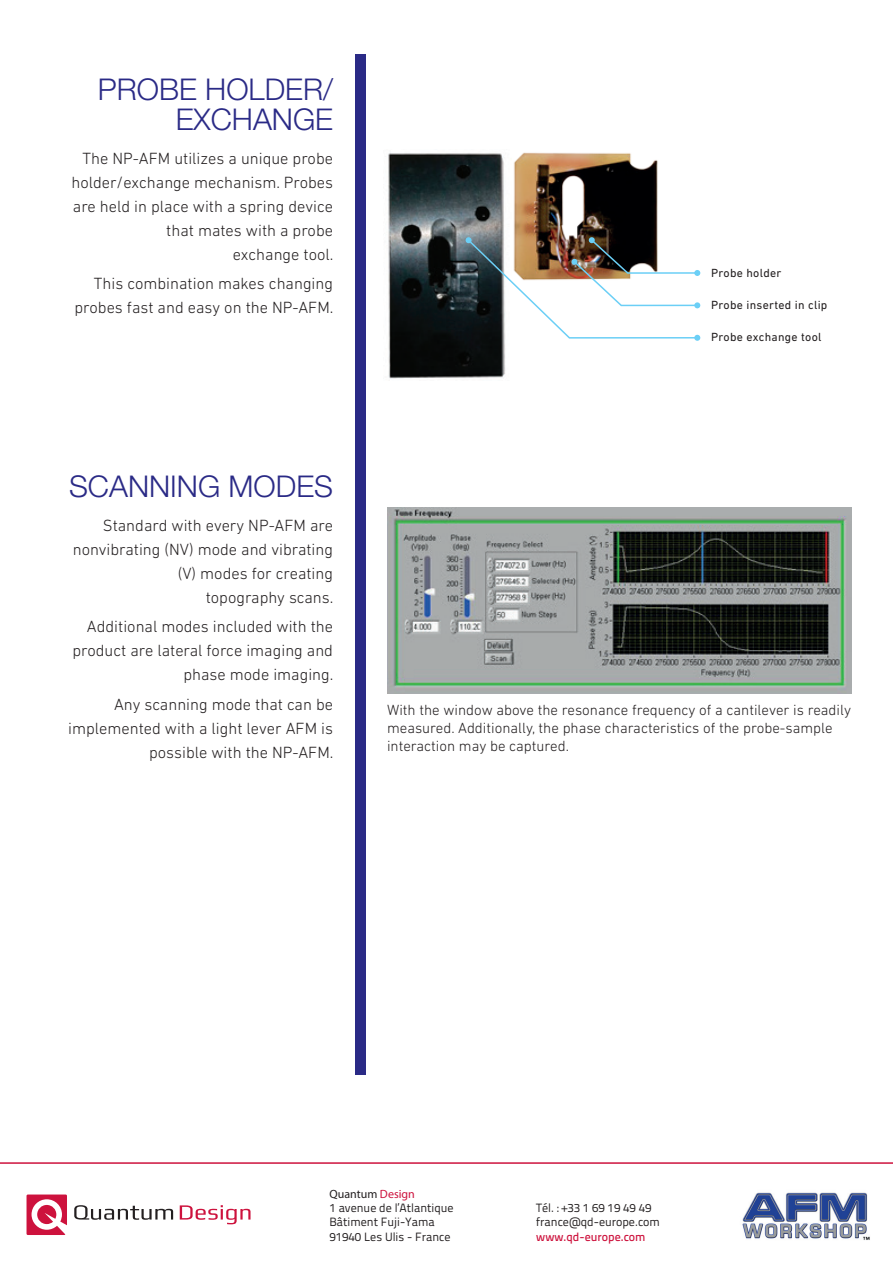
<style>
.page{position:relative;width:893px;height:1263px;background:#fff}
.page>*{position:absolute;margin:0;border:0;box-sizing:border-box;transform-origin:0 0}
.t1{font:300 30px/30px "Helvetica Neue LT Std";color:#2a2a86;text-align:right}
.t2{font:300 16.5px/24px "DIN Next LT Pro";color:#231f20;text-align:right}
.t3{font:300 15px/18px "DIN Next LT Pro";color:#231f20}
.t4{font:12px/14.4px "Titillium Text 22 L";color:#231f20}
.t5{font:12px "DIN Next LT Pro";letter-spacing:.025em;color:#231f20}
.t6{font:500 12px "Titillium Text 22 L";color:#cd123d}
.t7{font:12px "Myriad Pro";color:#231f20}
.s1{color:#cd123d}
</style>
<div class="page">
<svg style="left:27px;top:1194px;width:40px;height:41px"></svg>
<svg style="left:74px;top:1205px;width:99px;height:15px"></svg>
<svg style="left:180px;top:1205px;width:71px;height:19px"></svg>
<hr style="left:0;top:1162px;width:893px;height:2px;background:#cd123d">
<img style="left:742px;top:1192px;width:128px;height:48px">
<img style="left:388px;top:152px;width:118px;height:227px">
<div style="left:355px;top:54px;width:10px;height:1021px;background:#2a2a86"></div>
<img style="left:513px;top:152px;width:145px;height:85px">
<img style="left:387px;top:508px;width:464px;height:185px">
<svg style="left:466px;top:237px;width:234px;height:104px"></svg>
<h1 class="t1" style="left:98px;top:73px;width:237px">PROBE HOLDER/<br>EXCHANGE</h1>
<p class="t2" style="left:71px;top:146px;width:264px">The NP-AFM utilizes a unique probe holder/exchange mechanism. Probes are held in place with a spring device that mates with a probe<br>exchange tool.</p>
<p class="t2" style="left:75px;top:271px;width:260px">This combination makes changing probes fast and easy on the NP-AFM.</p>
<h1 class="t1" style="left:69px;top:471px;width:265px">SCANNING MODES</h1>
<p class="t5" style="left:711px;top:266px;width:72px">Probe holder</p>
<p class="t5" style="left:711px;top:298px;width:118px">Probe inserted in clip</p>
<p class="t5" style="left:711px;top:330px;width:112px">Probe exchange tool</p>
<p class="t2" style="left:73px;top:513px;width:262px">Standard with every NP-AFM are nonvibrating (NV) mode and vibrating (V) modes for creating<br>topography scans.</p>
<p class="t2" style="left:72px;top:614px;width:262px">Additional modes included with the product are lateral force imaging and phase mode imaging.</p>
<p class="t2" style="left:68px;top:692px;width:267px">Any scanning mode that can be implemented with a light lever AFM is possible with the NP-AFM.</p>
<p class="t3" style="left:387px;top:701px;width:465px">With the window above the resonance frequency of a cantilever is readily measured. Additionally, the phase characteristics of the probe-sample interaction may be captured.</p>
<p class="t7" style="left:329px;top:1186px;width:87px">Quantum <span class="s1">Design</span></p>
<p class="t4" style="left:329px;top:1200px;width:126px">1 avenue de l’Atlantique<br>Bâtiment Fuji-Yama<br>91940 Les Ulis - France</p>
<p class="t4" style="left:536px;top:1200px;width:125px">Tél. : +33 1 69 19 49 49 france@qd-europe.com</p>
<p class="t6" style="left:536px;top:1227px;width:111px">www.qd-europe.com</p>
</div>
